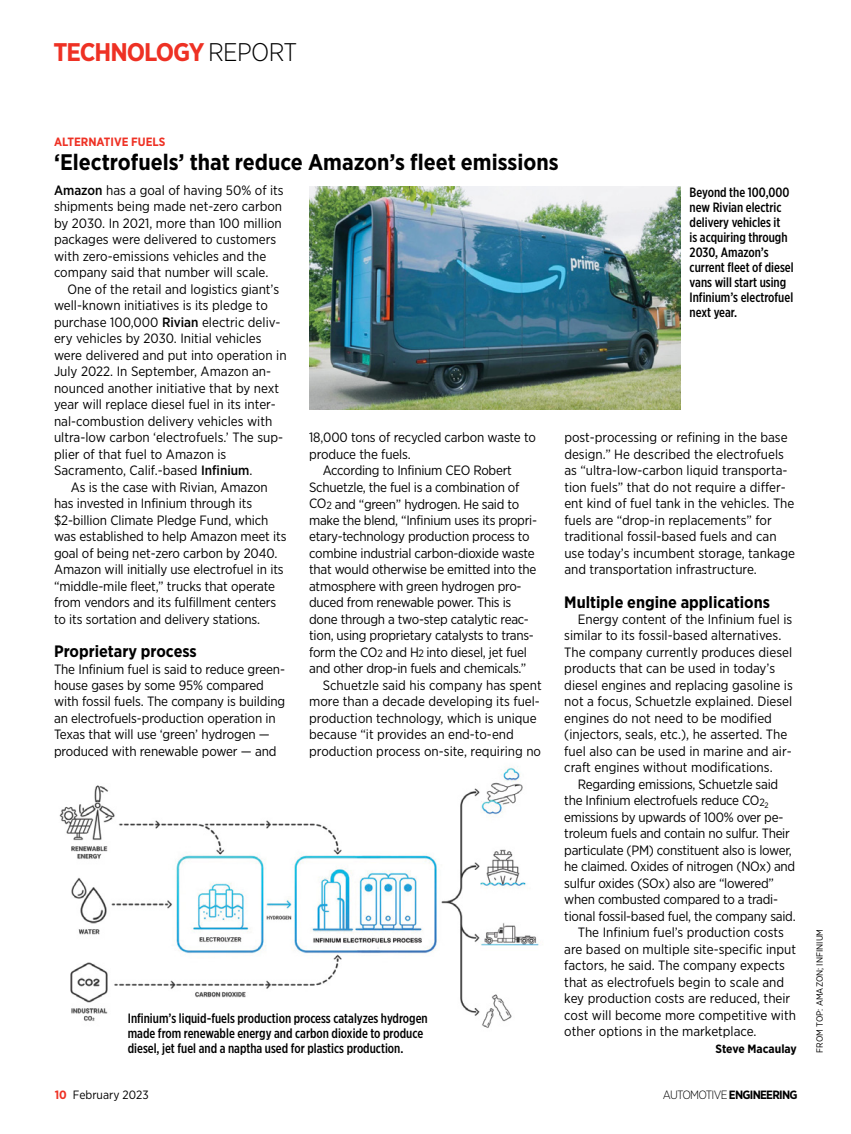
<style>
.page{position:relative;width:851px;height:1134px;background:#fff}
.page>*{position:absolute;margin:0;border:0;box-sizing:border-box;transform-origin:0 0}
.t1{font:700 25.5px "Gotham Narrow";letter-spacing:-.04em;color:#ee3124}
.t2{font:700 22.5px "Gotham Narrow";color:#000}
.t3{font:700 16.5px "Gotham Narrow";color:#000}
.t4{font:13.5px/16.5px "Gotham Narrow";letter-spacing:-.01em;color:#000}
.t5{font:500 13.5px/15px "Gotham X Narrow";color:#000}
.t6{font:700 12px "Gotham Narrow";letter-spacing:-.06em;color:#000}
.t7{font:700 12px "Gotham Narrow";color:#ee3124}
.t8{font:12px "Gotham Narrow";color:#000}
.t9{font:700 12px "Gotham Narrow";color:#000}
.t10{font:9px "Gotham Narrow";color:#000}
.s1{font-weight:300;color:#000}
.s2{font-weight:500}
.s3{font-size:10.5px}
.s4{font-weight:700;color:#ee3124}
.s5{font-weight:300}
</style>
<div class="page">
<img style="left:309px;top:186px;width:371px;height:224px">
<img style="left:59px;top:766px;width:480px;height:262px">
<h1 class="t1" style="left:53px;top:36px;width:245px">TECHNOLOGY <span class="s1">REPORT</span></h1>
<p class="t7" style="left:54px;top:134px;width:113px">ALTERNATIVE FUELS</p>
<h2 class="t2" style="left:54px;top:148px;width:506px">‘Electrofuels’ that reduce Amazon’s fleet emissions</h2>
<p class="t4" style="left:54px;top:182px;width:231px"><span class="s2">Amazon</span> has a goal of having 50% of its shipments being made net-zero carbon by 2030. In 2021, more than 100 million packages were delivered to customers with zero-emissions vehicles and the company said that number will scale.</p>
<p class="t4" style="left:54px;top:281px;width:234px;text-indent:14px">One of the retail and logistics giant’s well-known initiatives is its pledge to purchase 100,000 <span class="s2">Rivian</span> electric deliv&shy;ery vehicles by 2030. Initial vehicles were delivered and put into operation in July 2022. In September, Amazon an&shy;nounced another initiative that by next year will replace diesel fuel in its inter&shy;nal-combustion delivery vehicles with ultra-low carbon ‘electrofuels.’ The sup&shy;plier of that fuel to Amazon is Sacramento, Calif.-based <span class="s2">Infinium</span>.</p>
<p class="t4" style="left:54px;top:479px;width:234px;text-indent:17px">As is the case with Rivian, Amazon has invested in Infinium through its $2-billion Climate Pledge Fund, which was established to help Amazon meet its goal of being net-zero carbon by 2040.<br>Amazon will initially use electrofuel in its “middle-mile fleet,” trucks that operate from vendors and its fulfillment centers to its sortation and delivery stations.</p>
<p class="t3" style="left:54px;top:641px;width:144px">Proprietary process</p>
<p class="t4" style="left:54px;top:660px;width:233px">The Infinium fuel is said to reduce green&shy;house gases by some 95% compared with fossil fuels. The company is building an electrofuels-production operation in Texas that will use ‘green’ hydrogen — produced with renewable power — and</p>
<p class="t5" style="left:689px;top:184px;width:105px">Beyond the 100,000 new Rivian electric delivery vehicles it<br>is acquiring through<br>2030, Amazon’s current fleet of diesel vans will start using<br>Infinium’s electrofuel next year.</p>
<p class="t4" style="left:564px;top:429px;width:232px">post-processing or refining in the base design.” He described the electrofuels as “ultra-low-carbon liquid transporta&shy;tion fuels” that do not require a differ&shy;ent kind of fuel tank in the vehicles. The fuels are “drop-in replacements” for traditional fossil-based fuels and can use today’s incumbent storage, tankage and transportation infrastructure.</p>
<p class="t3" style="left:564px;top:591px;width:207px">Multiple engine applications</p>
<p class="t4" style="left:564px;top:611px;width:230px;text-indent:14px">Energy content of the Infinium fuel is similar to its fossil-based alternatives.<br>The company currently produces diesel products that can be used in today’s diesel engines and replacing gasoline is not a focus, Schuetzle explained. Diesel engines do not need to be modified (injectors, seals, etc.), he asserted. The fuel also can be used in marine and air&shy;craft engines without modifications.</p>
<p class="t4" style="left:578px;top:776px;width:202px">Regarding emissions, Schuetzle said</p>
<p class="t4" style="left:564px;top:792px;width:206px">the Infinium electrofuels reduce CO<span class="s3">2</span><sub>2</sub></p>
<p class="t4" style="left:564px;top:809px;width:220px">emissions by upwards of 100% over pe-</p>
<p class="t4" style="left:564px;top:825px;width:227px">troleum fuels and contain no sulfur. Their</p>
<p class="t4" style="left:564px;top:842px;width:229px">particulate (PM) constituent also is lower,</p>
<p class="t4" style="left:564px;top:858px;width:232px">he claimed. Oxides of nitrogen (NOx) and</p>
<p class="t4" style="left:564px;top:875px;width:211px">sulfur oxides (SOx) also are “lowered”</p>
<p class="t4" style="left:564px;top:891px;width:215px">when combusted compared to a tradi-</p>
<p class="t4" style="left:564px;top:908px;width:233px">tional fossil-based fuel, the company said.</p>
<p class="t4" style="left:577px;top:924px;width:207px">The Infinium fuel’s production costs</p>
<p class="t4" style="left:564px;top:941px;width:233px">are based on multiple site-specific input</p>
<p class="t4" style="left:564px;top:957px;width:222px">factors, he said. The company expects</p>
<p class="t4" style="left:564px;top:974px;width:221px">that as electrofuels begin to scale and</p>
<p class="t4" style="left:564px;top:990px;width:227px">key production costs are reduced, their</p>
<p class="t4" style="left:564px;top:1007px;width:233px">cost will become more competitive with</p>
<p class="t4" style="left:564px;top:1023px;width:194px">other options in the marketplace.</p>
<p class="t9" style="left:715px;top:1041px;width:83px">Steve Macaulay</p>
<p class="t4" style="left:309px;top:429px;width:228px">18,000 tons of recycled carbon waste to</p>
<p class="t4" style="left:309px;top:446px;width:103px">produce the fuels.</p>
<p class="t4" style="left:323px;top:462px;width:191px">According to Infinium CEO Robert</p>
<p class="t4" style="left:309px;top:479px;width:212px">Schuetzle, the fuel is a combination of</p>
<p class="t4" style="left:309px;top:495px;width:211px">CO<span class="s3">2</span> and “green” hydrogen. He said to</p>
<p class="t4" style="left:309px;top:512px;width:229px">make the blend, “Infinium uses its propri-</p>
<p class="t4" style="left:309px;top:528px;width:222px">etary-technology production process to</p>
<p class="t4" style="left:309px;top:545px;width:227px">combine industrial carbon-dioxide waste</p>
<p class="t4" style="left:309px;top:561px;width:229px">that would otherwise be emitted into the</p>
<p class="t4" style="left:309px;top:578px;width:214px">atmosphere with green hydrogen pro-</p>
<p class="t4" style="left:309px;top:594px;width:204px">duced from renewable power. This is</p>
<p class="t4" style="left:309px;top:611px;width:221px">done through a two-step catalytic reac-</p>
<p class="t4" style="left:309px;top:627px;width:226px">tion, using proprietary catalysts to trans-</p>
<p class="t4" style="left:309px;top:644px;width:219px">form the CO<span class="s3">2</span> and H<span class="s3">2</span> into diesel, jet fuel</p>
<p class="t4" style="left:309px;top:660px;width:218px">and other drop-in fuels and chemicals.”</p>
<p class="t4" style="left:323px;top:677px;width:220px">Schuetzle said his company has spent</p>
<p class="t4" style="left:309px;top:693px;width:232px">more than a decade developing its fuel-</p>
<p class="t4" style="left:309px;top:710px;width:229px">production technology, which is unique</p>
<p class="t4" style="left:309px;top:726px;width:206px">because “it provides an end-to-end</p>
<p class="t4" style="left:309px;top:743px;width:233px">production process on-site, requiring no</p>
<p class="t5" style="left:128px;top:1011px;width:301px">Infinium’s liquid-fuels production process catalyzes hydrogen made from renewable energy and carbon dioxide to produce diesel, jet fuel and a naptha used for plastics production.</p>
<p class="t8" style="left:55px;top:1087px;width:95px"><span class="s4">10</span> February 2023</p>
<p class="t6" style="left:663px;top:1087px;width:136px"><span class="s5">AUTOMOTIVE</span> ENGINEERING</p>
<p class="t10" style="left:814px;top:1053px;width:126px;rotate:-90deg">FROM TOP: AMAZON; INFINIUM</p>
</div>
